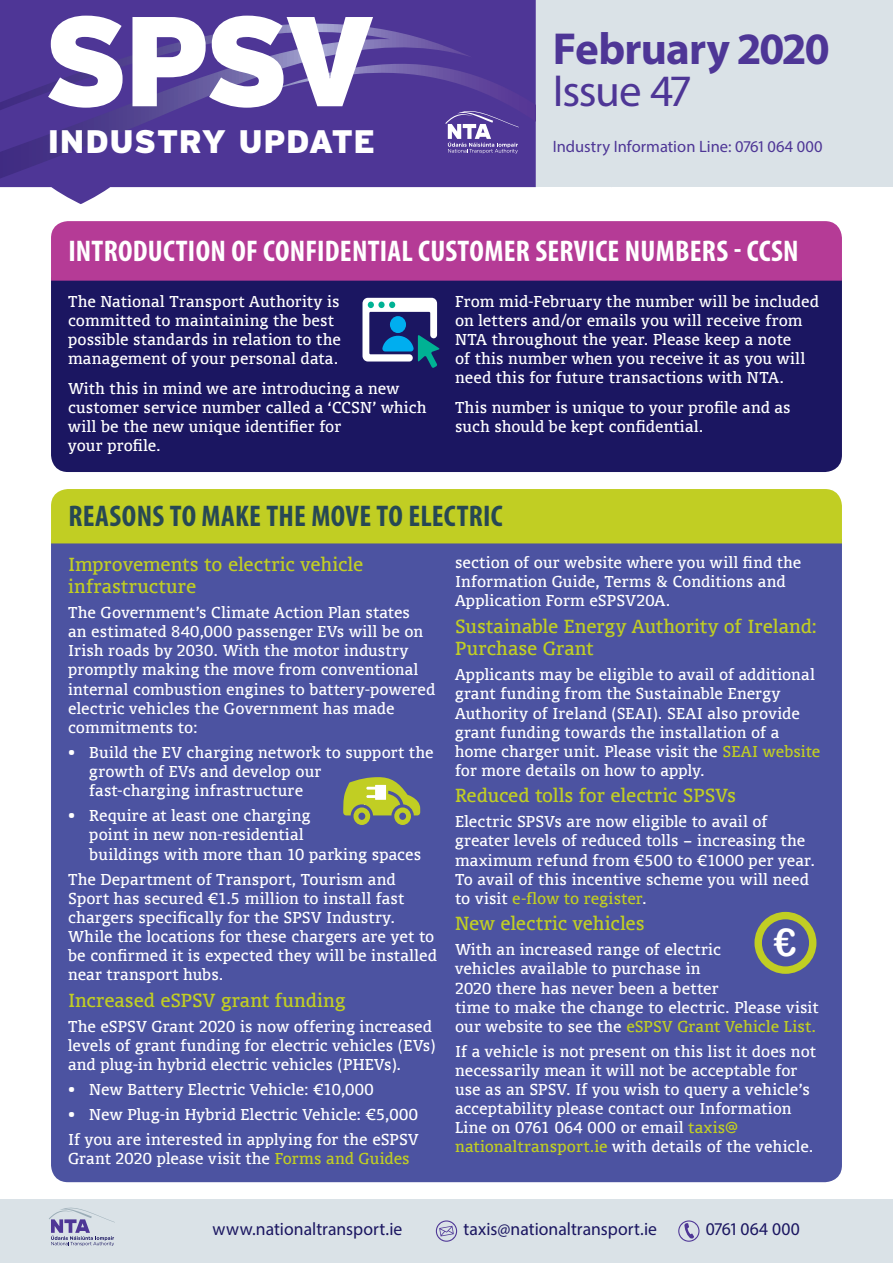
<style>
.page{position:relative;width:893px;height:1263px;background:#fff}
.page>*{position:absolute;margin:0;border:0;box-sizing:border-box;transform-origin:0 0}
.t1{font:900 127.5px "Interstate";color:#fff}
.t2{font:700 45px "Myriad Pro";letter-spacing:-.02em;color:#4e3696}
.t3{font:45px "Myriad Pro";letter-spacing:-.03em;color:#4e3696}
.t4{font:38.7px "Arial Rounded MT Bold";color:#fff}
.t5{font:900 32.55px "Interstate";letter-spacing:.01em;color:#fff}
.Heading_4{font:700 condensed 30px "Myriad Pro";letter-spacing:.01em;color:#fff}
.Heading_4-2{font:700 condensed 30px "Myriad Pro";letter-spacing:.01em;color:#274854}
.Body_Text_-_12pt{font:18px/22.5px "Union";letter-spacing:.005em;color:#c1ce23}
.t6{font:18px "Myriad Pro";color:#1b1661}
.t7{font:16.5px "Myriad Pro";color:#4e3696}
.Body_Text_-_10pt{font:15px/19.2px "Union";letter-spacing:.01em;color:#fff}
.s1{color:#c1ce23}
</style>
<div class="page">
<svg style="left:0;top:187px;width:536px;height:17px"></svg>
<div style="left:0;top:1199px;width:893px;height:64px;background:#dae2e7"></div>
<svg style="left:0;top:0;width:536px;height:187px;background:#513b97"></svg>
<div style="left:536px;top:0;width:357px;height:187px;background:#dae2e7"></div>
<svg style="left:436px;top:1220px;width:21px;height:22px"></svg>
<svg style="left:678px;top:1220px;width:21px;height:22px"></svg>
<svg style="left:445px;top:107px;width:74px;height:46px;background:#725eab"></svg>
<svg style="left:49px;top:1207px;width:66px;height:39px"></svg>
<div style="left:51px;top:543px;width:791px;height:639px;background:#4c53a1"></div>
<div style="left:51px;top:281px;width:791px;height:191px;background:#1b1661"></div>
<svg style="left:362px;top:298px;width:78px;height:70px"></svg>
<div style="left:51px;top:489px;width:791px;height:54px;background:#c1ce23"></div>
<div style="left:51px;top:221px;width:791px;height:60px;background:#b53b96"></div>
<svg style="left:343px;top:777px;width:77px;height:48px;background:#98a25e"></svg>
<svg style="left:754px;top:912px;width:62px;height:62px;background:#727b77"></svg>
<h1 class="t1" style="left:43px;top:-12px;width:336px">SPSV</h1>
<h3 class="t5" style="left:48px;top:123px;width:329px">INDUSTRY UPDATE</h3>
<h2 class="t2" style="left:553px;top:20px;width:278px">February 2020</h2>
<h2 class="t3" style="left:553px;top:64px;width:139px">Issue 47</h2>
<p class="t7" style="left:553px;top:136px;width:271px">Industry Information Line: 0761 064 000</p>
<p class="Heading_4" style="left:68px;top:232px;width:732px">INTRODUCTION OF CONFIDENTIAL CUSTOMER SERVICE NUMBERS - CCSN</p>
<p class="Body_Text_-_10pt" style="left:68px;top:291px;width:274px">The National Transport Authority is committed to maintaining the best possible standards in relation to the management of your personal data.</p>
<p class="Body_Text_-_10pt" style="left:68px;top:378px;width:360px">With this in mind we are introducing a new customer service number called a ‘CCSN’ which will be the new unique identifier for<br>your profile.</p>
<p class="Body_Text_-_10pt" style="left:455px;top:291px;width:365px">From mid-February the number will be included on letters and/or emails you will receive from NTA throughout the year. Please keep a note<br>of this number when you receive it as you will need this for future transactions with NTA.</p>
<p class="Body_Text_-_10pt" style="left:455px;top:397px;width:337px">This number is unique to your profile and as such should be kept confidential.</p>
<p class="Heading_4-2" style="left:68px;top:497px;width:436px">REASONS TO MAKE THE MOVE TO ELECTRIC</p>
<p class="Body_Text_-_12pt" style="left:68px;top:552px;width:297px">Improvements to electric vehicle infrastructure</p>
<p class="Body_Text_-_10pt" style="left:68px;top:603px;width:369px">The Government’s Climate Action Plan states<br>an estimated 840,000 passenger EVs will be on Irish roads by 2030. With the motor industry promptly making the move from conventional internal combustion engines to battery-powered electric vehicles the Government has made commitments to:</p>
<p class="Body_Text_-_10pt" style="left:89px;top:742px;width:346px;text-indent:-21px">• Build the EV charging network to support the growth of EVs and develop our<br>fast-charging infrastructure</p>
<p class="Body_Text_-_10pt" style="left:89px;top:806px;width:333px;text-indent:-21px">• Require at least one charging<br>point in new non-residential<br>buildings with more than 10 parking spaces</p>
<p class="Body_Text_-_10pt" style="left:68px;top:869px;width:370px">The Department of Transport, Tourism and Sport has secured €1.5 million to install fast chargers specifically for the SPSV Industry.<br>While the locations for these chargers are yet to be confirmed it is expected they will be installed near transport hubs.</p>
<p class="Body_Text_-_12pt" style="left:68px;top:988px;width:279px">Increased eSPSV grant funding</p>
<p class="Body_Text_-_10pt" style="left:68px;top:1016px;width:369px">The eSPSV Grant 2020 is now offering increased levels of grant funding for electric vehicles (EVs) and plug-in hybrid electric vehicles (PHEVs).</p>
<p class="Body_Text_-_10pt" style="left:68px;top:1079px;width:307px">• New Battery Electric Vehicle: €10,000</p>
<p class="Body_Text_-_10pt" style="left:68px;top:1105px;width:352px">• New Plug-in Hybrid Electric Vehicle: €5,000</p>
<p class="Body_Text_-_10pt" style="left:68px;top:1130px;width:352px">If you are interested in applying for the eSPSV<br>Grant 2020 please visit the <span class="s1">Forms and Guides</span></p>
<p class="Body_Text_-_10pt" style="left:455px;top:553px;width:348px">section of our website where you will find the<br>Information Guide, Terms &amp; Conditions and<br>Application Form eSPSV20A.</p>
<p class="Body_Text_-_12pt" style="left:455px;top:614px;width:364px">Sustainable Energy Authority of Ireland:<br>Purchase Grant</p>
<p class="Body_Text_-_10pt" style="left:455px;top:665px;width:367px">Applicants may be eligible to avail of additional grant funding from the Sustainable Energy Authority of Ireland (SEAI). SEAI also provide grant funding towards the installation of a home charger unit. Please visit the <span class="s1">SEAI website </span>for more details on how to apply.</p>
<p class="Body_Text_-_12pt" style="left:455px;top:784px;width:283px">Reduced tolls for electric SPSVs</p>
<p class="Body_Text_-_10pt" style="left:455px;top:812px;width:361px">Electric SPSVs are now eligible to avail of greater levels of reduced tolls – increasing the maximum refund from €500 to €1000 per year.<br>To avail of this incentive scheme you will need to visit <span class="s1">e-flow to register</span>.</p>
<p class="Body_Text_-_12pt" style="left:455px;top:912px;width:191px">New electric vehicles</p>
<p class="Body_Text_-_10pt" style="left:455px;top:940px;width:365px">With an increased range of electric<br>vehicles available to purchase in<br>2020 there has never been a better<br>time to make the change to electric. Please visit our website to see the <span class="s1">eSPSV Grant Vehicle List.</span></p>
<p class="Body_Text_-_10pt" style="left:455px;top:1041px;width:362px">If a vehicle is not present on this list it does not necessarily mean it will not be acceptable for use as an SPSV. If you wish to query a vehicle’s acceptability please contact our Information Line on 0761 064 000 or email <span class="s1">taxis@ nationaltransport.ie</span> with details of the vehicle.</p>
<p class="t4" style="left:774px;top:920px;width:25px">€</p>
<p class="t6" style="left:213px;top:1218px;width:191px">www.nationaltransport.ie</p>
<p class="t6" style="left:463px;top:1218px;width:195px">taxis@nationaltransport.ie</p>
<p class="t6" style="left:706px;top:1218px;width:95px">0761 064 000</p>
</div>
